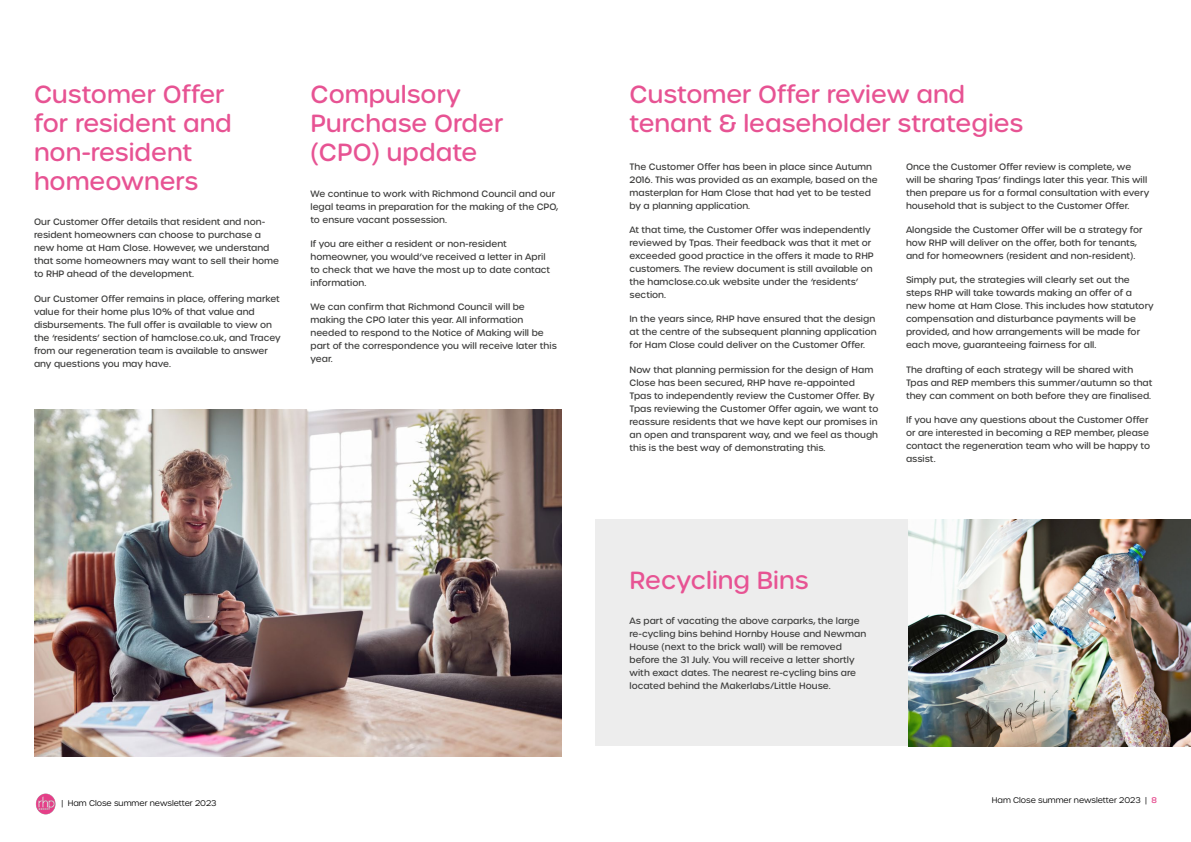
<style>
.page{position:relative;width:1191px;height:842px;background:#fff}
.page>*{position:absolute;margin:0;border:0;box-sizing:border-box;transform-origin:0 0}
.t1{font:500 24px/28.8px "Urbane Rounded";color:#e75393}
.t2{font:500 9px/13px "Urbane Rounded";color:#3c3c3b}
.t3{font:300 8px "Urbane Rounded";color:#000}
.s1{font-weight:500;color:#e44087}
</style>
<div class="page">
<img style="left:35px;top:793px;width:21px;height:21px">
<img style="left:34px;top:410px;width:527px;height:347px">
<div style="left:595px;top:519px;width:596px;height:227px;background:#ededed"></div>
<img style="left:909px;top:520px;width:282px;height:226px">
<h1 class="t1" style="left:34px;top:80px;width:199px">Customer Offer for resident and non-resident homeowners</h1>
<p class="t2" style="left:34px;top:216px;width:247px">Our Customer Offer details that resident and non&shy;resident homeowners can choose to purchase a new home at Ham Close. However, we understand that some homeowners may want to sell their home to RHP ahead of the development.</p>
<p class="t2" style="left:34px;top:292px;width:248px">Our Customer Offer remains in place, offering market value for their home plus 10% of that value and disbursements. The full offer is available to view on the ‘residents’ section of hamclose.co.uk, and Tracey from our regeneration team is available to answer any questions you may have.</p>
<h1 class="t1" style="left:310px;top:80px;width:194px">Compulsory<br>Purchase Order (CPO) update</h1>
<p class="t2" style="left:310px;top:187px;width:249px">We continue to work with Richmond Council and our legal teams in preparation for the making of the CPO, to ensure vacant possession.</p>
<p class="t2" style="left:310px;top:237px;width:241px">If you are either a resident or non-resident homeowner, you would’ve received a letter in April to check that we have the most up to date contact information.</p>
<p class="t2" style="left:310px;top:300px;width:248px">We can confirm that Richmond Council will be making the CPO later this year. All information needed to respond to the Notice of Making will be part of the correspondence you will receive later this year.</p>
<p class="t3" style="left:61px;top:798px;width:157px">| Ham Close summer newsletter 2023</p>
<h1 class="t1" style="left:629px;top:80px;width:395px">Customer Offer review and tenant &amp; leaseholder strategies</h1>
<p class="t2" style="left:629px;top:160px;width:250px">The Customer Offer has been in place since Autumn 2016. This was provided as an example, based on the masterplan for Ham Close that had yet to be tested by a planning application.</p>
<p class="t2" style="left:629px;top:223px;width:246px">At that time, the Customer Offer was independently reviewed by Tpas. Their feedback was that it met or exceeded good practice in the offers it made to RHP customers. The review document is still available on the hamclose.co.uk website under the ‘residents’ section.</p>
<p class="t2" style="left:629px;top:313px;width:249px">In the years since, RHP have ensured that the design at the centre of the subsequent planning application for Ham Close could deliver on the Customer Offer.</p>
<p class="t2" style="left:629px;top:363px;width:250px">Now that planning permission for the design of Ham Close has been secured, RHP have re-appointed Tpas to independently review the Customer Offer. By Tpas reviewing the Customer Offer again, we want to reassure residents that we have kept our promises in an open and transparent way, and we feel as though this is the best way of demonstrating this.</p>
<p class="t2" style="left:906px;top:160px;width:245px">Once the Customer Offer review is complete, we<br>will be sharing Tpas’ findings later this year. This will then prepare us for a formal consultation with every household that is subject to the Customer Offer.</p>
<p class="t2" style="left:906px;top:223px;width:238px">Alongside the Customer Offer will be a strategy for how RHP will deliver on the offer, both for tenants, and for homeowners (resident and non-resident).</p>
<p class="t2" style="left:906px;top:274px;width:249px">Simply put, the strategies will clearly set out the steps RHP will take towards making an offer of a new home at Ham Close. This includes how statutory compensation and disturbance payments will be provided, and how arrangements will be made for each move, guaranteeing fairness for all.</p>
<p class="t2" style="left:906px;top:363px;width:248px">The drafting of each strategy will be shared with<br>Tpas and REP members this summer/autumn so that they can comment on both before they are finalised.</p>
<p class="t2" style="left:906px;top:413px;width:246px">If you have any questions about the Customer Offer or are interested in becoming a REP member, please contact the regeneration team who will be happy to assist.</p>
<h1 class="t1" style="left:629px;top:566px;width:181px">Recycling Bins</h1>
<p class="t2" style="left:629px;top:615px;width:238px">As part of vacating the above carparks, the large re-cycling bins behind Hornby House and Newman House (next to the brick wall) will be removed before the 31 July. You will receive a letter shortly with exact dates. The nearest re-cycling bins are located behind the Makerlabs/Little House.</p>
<p class="t3" style="left:992px;top:794px;width:167px">Ham Close summer newsletter 2023 | <span class="s1">8</span></p>
</div>
